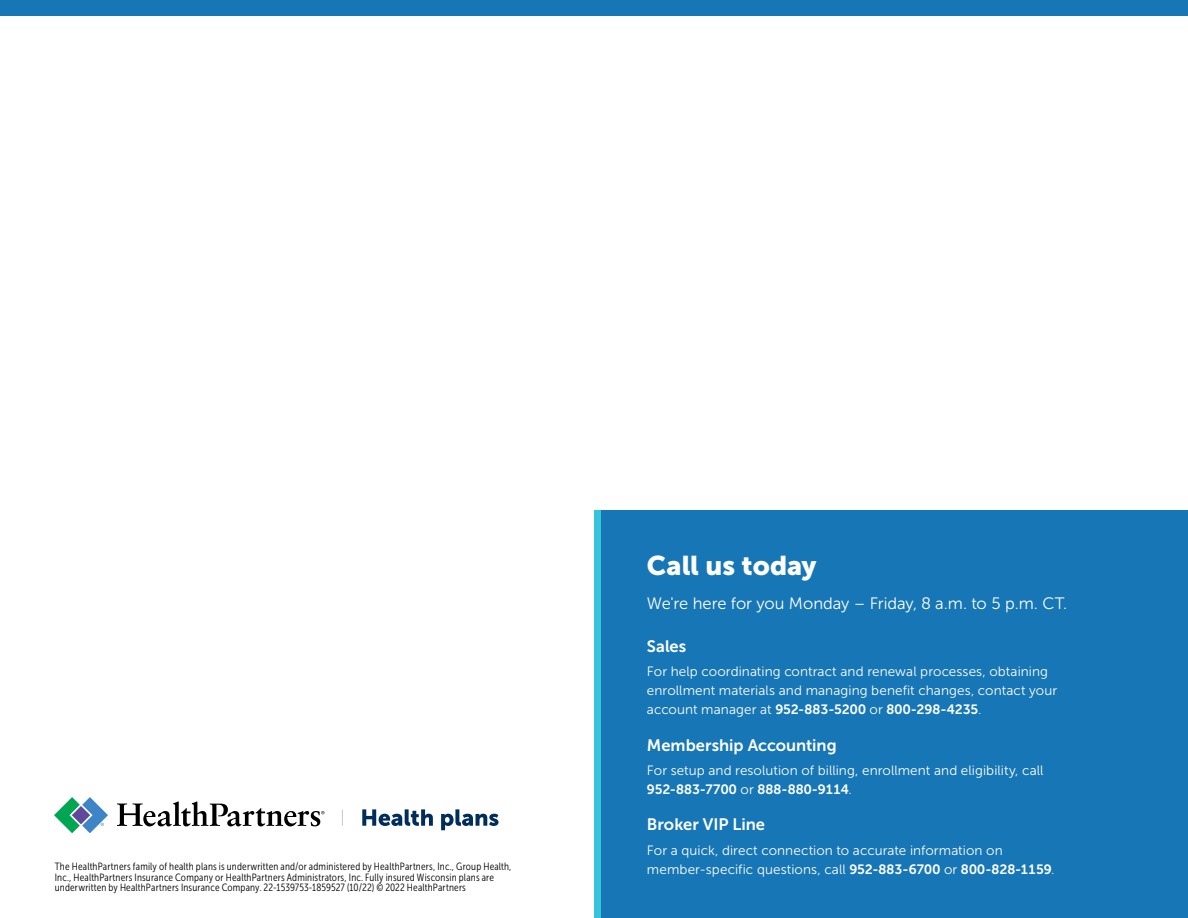
<style>
.page{position:relative;width:1188px;height:918px;background:#fff}
.page>*{position:absolute;margin:0;border:0;box-sizing:border-box;transform-origin:0 0}
.Flyer_H1__Header{font:27px "Museo Sans 900";color:#fff}
.Flyer_Body{font:16.5px "Museo Sans 300";color:#fff}
.Flyer_H3__Subhead_2{font:16.5px "Museo Sans 700";color:#fff}
.Flyer_H2-2{font:16.5px "Museo Sans 700";color:#fff}
.Flyer_Body-2{font:13.5px/18.9px "Museo Sans 300";letter-spacing:.005em;color:#fff}
.Legal_Job__Asterisk{font:10.5px/10.5px "Museo Sans Cond 300";letter-spacing:.02em;color:#000}
.s1{font-family:"Museo Sans 700"}
</style>
<div class="page">
<div style="left:0;top:0;width:1188px;height:16px;background:#1776b5"></div>
<div style="left:597px;top:510px;width:591px;height:408px;background:#1776b5"></div>
<div style="left:594px;top:510px;width:7px;height:408px;background:#36c3dc"></div>
<svg style="left:54px;top:797px;width:54px;height:36px"></svg>
<svg style="left:117px;top:801px;width:207px;height:25px"></svg>
<svg style="left:342px;top:810px;width:1px;height:16px"></svg>
<svg style="left:362px;top:809px;width:137px;height:21px"></svg>
<p class="Legal_Job__Asterisk" style="left:55px;top:861px;width:458px">The HealthPartners family of health plans is underwritten and/or administered by HealthPartners, Inc., Group Health,<br>Inc., HealthPartners Insurance Company or HealthPartners Administrators, Inc. Fully insured Wisconsin plans are underwritten by HealthPartners Insurance Company. 22-1539753-1859527 (10/22) © 2022 HealthPartners</p>
<h1 class="Flyer_H1__Header" style="left:647px;top:550px;width:171px">Call us today</h1>
<p class="Flyer_Body" style="left:647px;top:594px;width:422px">We're here for you Monday – Friday, 8 a.m. to 5 p.m. CT.</p>
<h2 class="Flyer_H2-2" style="left:647px;top:637px;width:41px">Sales</h2>
<p class="Flyer_Body-2" style="left:647px;top:662px;width:412px">For help coordinating contract and renewal processes, obtaining enrollment materials and managing benefit changes, contact your account manager at <span class="s1">952-883-5200</span> or <span class="s1">800-298-4235</span>.</p>
<h3 class="Flyer_H3__Subhead_2" style="left:647px;top:736px;width:191px">Membership Accounting</h3>
<p class="Flyer_Body-2" style="left:647px;top:761px;width:398px">For setup and resolution of billing, enrollment and eligibility, call<br><span class="s1">952-883-7700</span> or <span class="s1">888-880-9114</span>.</p>
<h3 class="Flyer_H3__Subhead_2" style="left:647px;top:815px;width:120px">Broker VIP Line</h3>
<p class="Flyer_Body-2" style="left:647px;top:841px;width:409px">For a quick, direct connection to accurate information on member-specific questions, call <span class="s1">952-883-6700</span> or <span class="s1">800-828-1159</span>.</p>
</div>
